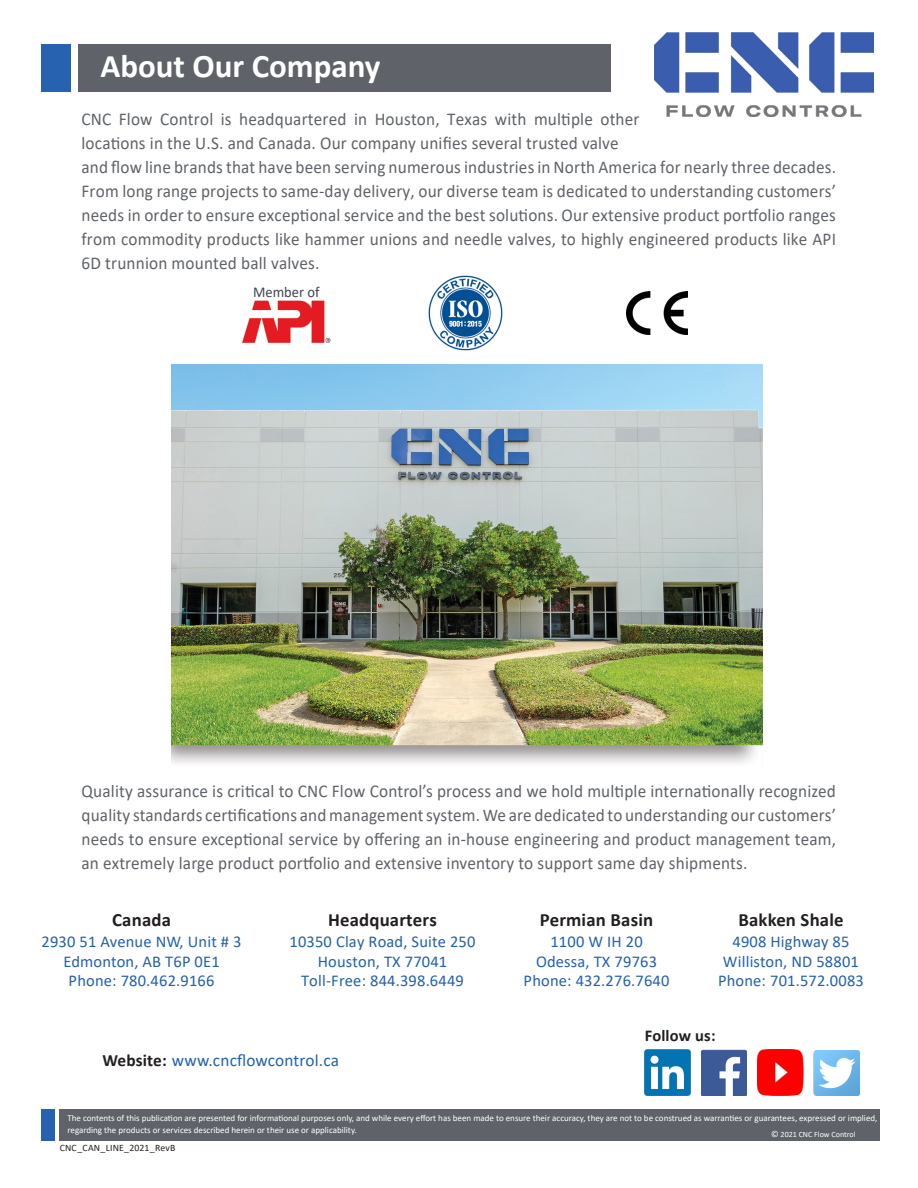
<style>
.page{position:relative;width:918px;height:1188px;background:#fff}
.page>*{position:absolute;margin:0;border:0;box-sizing:border-box;transform-origin:0 0}
.Body{font:700 33px "Calibri";color:#fff}
.t1{font:700 18.75px "Calibri";letter-spacing:.01em;color:#231f20}
.t2{font:18px/24px "Calibri";letter-spacing:.01em;color:#5f6369;text-align:justify;scale:.96 1}
.t3{font:17.25px "Calibri";letter-spacing:.01em;color:#2461ae}
.t4{font:16.5px "Calibri";letter-spacing:.01em;color:#2461ae}
.t5{font:700 16.5px "Calibri";letter-spacing:.01em;color:#231f20}
.Body-2{font:15px "Calibri";color:#3f464d}
.t6{font:9.75px "Calibri";letter-spacing:.015em;color:#231f20}
.Footnotes{font:9px/12px "Calibri";color:#fff}
.Footnotes-2{font:7.95px "Calibri";color:#fff}
.s1{font-weight:700;color:#231f20}
.s2{font-size:9px}
</style>
<div class="page">
<div style="left:59px;top:1109px;width:821px;height:32px;background:#5f6369"></div>
<div style="left:41px;top:1109px;width:14px;height:32px;background:#2662af"></div>
<img style="left:655px;top:33px;width:219px;height:84px">
<img style="left:171px;top:364px;width:592px;height:400px">
<img style="left:428px;top:275px;width:75px;height:76px">
<img style="left:627px;top:291px;width:60px;height:44px">
<img style="left:242px;top:300px;width:89px;height:43px">
<img style="left:814px;top:1050px;width:46px;height:46px">
<img style="left:645px;top:1050px;width:46px;height:46px">
<img style="left:701px;top:1050px;width:46px;height:46px">
<img style="left:757px;top:1049px;width:46px;height:47px">
<div style="left:79px;top:44px;width:532px;height:48px;background:#5f6369"></div>
<div style="left:41px;top:44px;width:30px;height:48px;background:#2662af"></div>
<p class="Body" style="left:100px;top:43px;width:282px">About Our Company</p>
<p class="t2" style="left:82px;top:107px;width:583px">CNC Flow Control is headquartered in Houston, Texas with multiple other locations in the U.S. and Canada. Our company unifies several trusted valve</p>
<p class="t2" style="left:82px;top:154px;width:787px">and flow line brands that have been serving numerous industries in North America for nearly three decades.<br>From long range projects to same-day delivery, our diverse team is dedicated to understanding customers’ needs in order to ensure exceptional service and the best solutions. Our extensive product portfolio ranges from commodity products like hammer unions and needle valves, to highly engineered products like API 6D trunnion mounted ball valves.</p>
<p class="Body-2" style="left:253px;top:281px;width:68px">Member of</p>
<p class="t2" style="left:82px;top:779px;width:788px">Quality assurance is critical to CNC Flow Control’s process and we hold multiple internationally recognized quality standards certifications and management system. We are dedicated to understanding our customers’ needs to ensure exceptional service by offering an in-house engineering and product management team, an extremely large product portfolio and extensive inventory to support same day shipments.</p>
<p class="t1" style="left:112px;top:907px;width:60px">Canada</p>
<p class="t4" style="left:42px;top:930px;width:201px">2930 51 Avenue NW, Unit # 3</p>
<p class="t4" style="left:63px;top:950px;width:158px">Edmonton, AB T6P 0E1</p>
<p class="t4" style="left:69px;top:969px;width:147px">Phone: 780.462.9166</p>
<p class="t1" style="left:328px;top:907px;width:110px">Headquarters</p>
<p class="t4" style="left:290px;top:930px;width:188px">10350 Clay Road, Suite 250</p>
<p class="t4" style="left:318px;top:950px;width:131px">Houston, TX 77041</p>
<p class="t4" style="left:301px;top:969px;width:164px">Toll-Free: 844.398.6449</p>
<p class="t3" style="left:102px;top:1049px;width:238px"><span class="s1">Website:</span> www.cncflowcontrol.ca</p>
<p class="t1" style="left:540px;top:907px;width:115px">Permian Basin</p>
<p class="t4" style="left:550px;top:930px;width:94px">1100 W IH 20</p>
<p class="t4" style="left:536px;top:950px;width:123px">Odessa, TX 79763</p>
<p class="t4" style="left:524px;top:969px;width:147px">Phone: 432.276.7640</p>
<p class="t1" style="left:738px;top:907px;width:107px">Bakken Shale</p>
<p class="t4" style="left:732px;top:930px;width:119px">4908 Highway 85</p>
<p class="t4" style="left:723px;top:950px;width:137px">Williston, ND 58801</p>
<p class="t4" style="left:718px;top:969px;width:147px">Phone: 701.572.0083</p>
<p class="t5" style="left:645px;top:1024px;width:72px">Follow us:</p>
<p class="Footnotes" style="left:68px;top:1112px;width:811px">The contents of this publication are presented for informational purposes only, and while every effort has been made to ensure their accuracy, they are not to be construed as warranties or guarantees, expressed or implied, regarding the products or services described herein or their use or applicability.</p>
<p class="Footnotes-2" style="left:771px;top:1128px;width:86px"><span class="s2">©</span> 2021 CNC Flow Control</p>
<p class="t6" style="left:60px;top:1141px;width:117px">CNC_CAN_LINE_2021_RevB</p>
</div>
